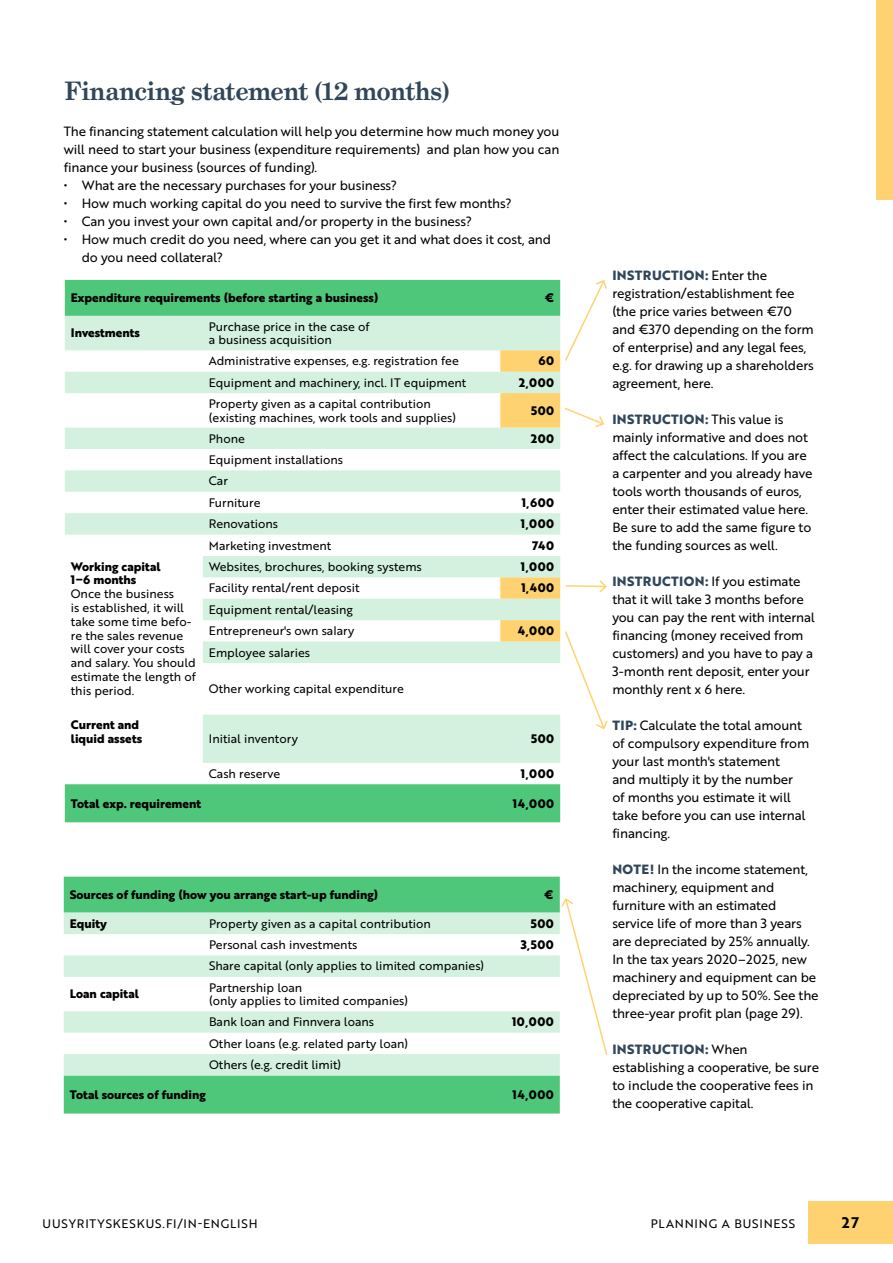
<style>
.page{position:relative;width:893px;height:1263px;background:#fff}
.page>*{position:absolute;margin:0;border:0;box-sizing:border-box;transform-origin:0 0}
._1_-_H2__Grad_18__sin{font:700 25.5px "Grad";letter-spacing:.005em;color:#32465a}
.t1{font:15px "Brother 1816 Bold";color:#000}
._3_1__-_LEIPIS__Brother__EI_SIS{font:13.05px/18px "Brother 1816 Regular";letter-spacing:-.01em;color:#000}
.t2{font:700 13.05px "Brother 1816 Extra";letter-spacing:.03em;color:#32465a}
.t3{font:12px/13.8px "Brother 1816 Regular";color:#000}
.t4{font:700 12px/13.8px "Brother 1816 Extra";color:#000}
.t5{font:12px "Brother 1816 Regular";letter-spacing:.07em;color:#000}
.s1{font-family:"Brother 1816 Regular";font-weight:400;color:#000}
.s2{font-family:"Brother 1816 Extra";font-weight:700;color:#32465a}
</style>
<div class="page">
<svg style="left:561px;top:898px;width:47px;height:157px"></svg>
<svg style="left:65px;top:280px;width:495px;height:542px;fill:#4fc77b"></svg>
<svg style="left:65px;top:316px;width:495px;height:447px"></svg>
<svg style="left:500px;top:279px;width:108px;height:451px"></svg>
<div style="left:64px;top:877px;width:496px;height:236px;background:#4fc77b"></div>
<svg style="left:64px;top:913px;width:496px;height:162px;fill:#d5f1df"></svg>
<div style="left:808px;top:1202px;width:85px;height:42px;background:#ffd271"></div>
<div style="left:877px;top:0;width:16px;height:200px;background:#ffd271"></div>
<h2 class="_1_-_H2__Grad_18__sin" style="left:65px;top:75px;width:386px">Financing statement (12 months)</h2>
<p class="_3_1__-_LEIPIS__Brother__EI_SIS" style="left:64px;top:122px;width:497px;text-align:justify">The financing statement calculation will help you determine how much money you will need to start your business (expenditure requirements) and plan how you can finance your business (sources of funding).</p>
<p class="_3_1__-_LEIPIS__Brother__EI_SIS" style="left:64px;top:176px;width:335px">• What are the necessary purchases for your business?</p>
<p class="_3_1__-_LEIPIS__Brother__EI_SIS" style="left:64px;top:194px;width:449px">• How much working capital do you need to survive the first few months?</p>
<p class="_3_1__-_LEIPIS__Brother__EI_SIS" style="left:64px;top:212px;width:410px">• Can you invest your own capital and/or property in the business?</p>
<p class="_3_1__-_LEIPIS__Brother__EI_SIS" style="left:82px;top:230px;width:471px;text-indent:-18px">• How much credit do you need, where can you get it and what does it cost, and do you need collateral?</p>
<p class="t4" style="left:71px;top:291px;width:309px">Expenditure requirements (before starting a business)</p>
<p class="t4" style="left:545px;top:291px;width:11px">€</p>
<p class="t4" style="left:71px;top:326px;width:71px">Investments</p>
<p class="t3" style="left:209px;top:319px;width:162px">Purchase price in the case of a business acquisition</p>
<p class="t3" style="left:209px;top:354px;width:251px">Administrative expenses, e.g. registration fee</p>
<p class="t4" style="left:539px;top:354px;width:17px">60</p>
<p class="t3" style="left:209px;top:375px;width:259px">Equipment and machinery, incl. IT equipment</p>
<p class="t4" style="left:519px;top:375px;width:37px">2,000</p>
<p class="t3" style="left:209px;top:396px;width:249px">Property given as a capital contribution (existing machines, work tools and supplies)</p>
<p class="t4" style="left:531px;top:403px;width:25px">500</p>
<p class="t3" style="left:209px;top:431px;width:37px">Phone</p>
<p class="t4" style="left:531px;top:431px;width:25px">200</p>
<p class="t3" style="left:209px;top:448px;width:136px;line-height:21.5px">Equipment installations<br>Car<br>Furniture</p>
<p class="t4" style="left:522px;top:495px;width:34px">1,600</p>
<p class="t4" style="left:71px;top:559px;width:91px">Working capital<br>1–6 months</p>
<p class="t3" style="left:71px;top:586px;width:127px">Once the business<br>is established, it will take some time befo&shy;re the sales revenue will cover your costs and salary. You should estimate the length of this period.</p>
<p class="t4" style="left:71px;top:718px;width:73px">Current and liquid assets</p>
<p class="t3" style="left:209px;top:516px;width:71px">Renovations</p>
<p class="t4" style="left:521px;top:517px;width:35px">1,000</p>
<p class="t3" style="left:209px;top:538px;width:124px">Marketing investment</p>
<p class="t4" style="left:532px;top:538px;width:23px">740</p>
<p class="t3" style="left:209px;top:559px;width:214px">Websites, brochures, booking systems</p>
<p class="t4" style="left:521px;top:559px;width:35px">1,000</p>
<p class="t3" style="left:209px;top:581px;width:152px">Facility rental/rent deposit</p>
<p class="t4" style="left:521px;top:581px;width:34px">1,400</p>
<p class="t3" style="left:209px;top:598px;width:147px;line-height:21.5px">Equipment rental/leasing<br>Entrepreneur's own salary</p>
<p class="t4" style="left:518px;top:623px;width:38px">4,000</p>
<p class="t3" style="left:209px;top:645px;width:103px">Employee salaries</p>
<p class="t3" style="left:209px;top:681px;width:197px">Other working capital expenditure</p>
<p class="t3" style="left:209px;top:731px;width:91px">Initial inventory</p>
<p class="t4" style="left:531px;top:731px;width:25px">500</p>
<p class="t3" style="left:209px;top:766px;width:73px">Cash reserve</p>
<p class="t4" style="left:521px;top:766px;width:35px">1,000</p>
<p class="t4" style="left:71px;top:796px;width:132px">Total exp. requirement</p>
<p class="t4" style="left:513px;top:796px;width:43px">14,000</p>
<p class="t4" style="left:70px;top:887px;width:310px">Sources of funding (how you arrange start-up funding)</p>
<p class="t4" style="left:544px;top:887px;width:11px">€</p>
<p class="t4" style="left:70px;top:916px;width:39px">Equity</p>
<p class="t3" style="left:209px;top:916px;width:223px">Property given as a capital contribution</p>
<p class="t4" style="left:531px;top:916px;width:25px">500</p>
<p class="t3" style="left:209px;top:937px;width:150px">Personal cash investments</p>
<p class="t4" style="left:521px;top:937px;width:35px">3,500</p>
<p class="t3" style="left:209px;top:959px;width:277px">Share capital (only applies to limited companies)</p>
<p class="t4" style="left:70px;top:987px;width:71px">Loan capital</p>
<p class="t3" style="left:209px;top:980px;width:200px">Partnership loan<br>(only applies to limited companies)</p>
<p class="t3" style="left:209px;top:1015px;width:167px">Bank loan and Finnvera loans</p>
<p class="t4" style="left:512px;top:1015px;width:43px">10,000</p>
<p class="t3" style="left:209px;top:1032px;width:201px;line-height:21.5px">Other loans (e.g. related party loan)<br>Others (e.g. credit limit)</p>
<p class="t4" style="left:70px;top:1087px;width:138px">Total sources of funding</p>
<p class="t4" style="left:512px;top:1087px;width:43px">14,000</p>
<p class="t2" style="left:612px;top:265px;width:156px">INSTRUCTION: <span class="s1">Enter the</span></p>
<p class="_3_1__-_LEIPIS__Brother__EI_SIS" style="left:612px;top:284px;width:203px">registration/establishment fee (the price varies between €70 and €370 depending on the form of enterprise) and any legal fees, e.g. for drawing up a shareholders agreement, here.</p>
<p class="t2" style="left:612px;top:409px;width:173px">INSTRUCTION: <span class="s1">This value is</span></p>
<p class="_3_1__-_LEIPIS__Brother__EI_SIS" style="left:612px;top:428px;width:202px">mainly informative and does not affect the calculations. If you are a carpenter and you already have tools worth thousands of euros, enter their estimated value here.<br>Be sure to add the same figure to the funding sources as well.</p>
<p class="_3_1__-_LEIPIS__Brother__EI_SIS" style="left:612px;top:572px;width:204px"><span class="s2">INSTRUCTION:</span> If you estimate that it will take 3 months before you can pay the rent with internal financing (money received from customers) and you have to pay a<br>3-month rent deposit, enter your monthly rent x 6 here.</p>
<p class="_3_1__-_LEIPIS__Brother__EI_SIS" style="left:612px;top:716px;width:198px"><span class="s2">TIP:</span> Calculate the total amount of compulsory expenditure from your last month's statement<br>and multiply it by the number<br>of months you estimate it will take before you can use internal financing.</p>
<p class="_3_1__-_LEIPIS__Brother__EI_SIS" style="left:612px;top:860px;width:208px"><span class="s2">NOTE!</span> In the income statement, machinery, equipment and furniture with an estimated service life of more than 3 years are depreciated by 25% annually.<br>In the tax years 2020–2025, new machinery and equipment can be depreciated by up to 50%. See the three-year profit plan (page 29).</p>
<p class="t2" style="left:612px;top:1039px;width:137px">INSTRUCTION: <span class="s1">When</span></p>
<p class="_3_1__-_LEIPIS__Brother__EI_SIS" style="left:612px;top:1058px;width:208px">establishing a cooperative, be sure to include the cooperative fees in the cooperative capital.</p>
<p class="t5" style="left:43px;top:1215px;width:217px">UUSYRITYSKESKUS.FI/IN-ENGLISH</p>
<p class="t5" style="left:651px;top:1215px;width:146px">PLANNING A BUSINESS</p>
<p class="t1" style="left:842px;top:1211px;width:18px">27</p>
</div>
